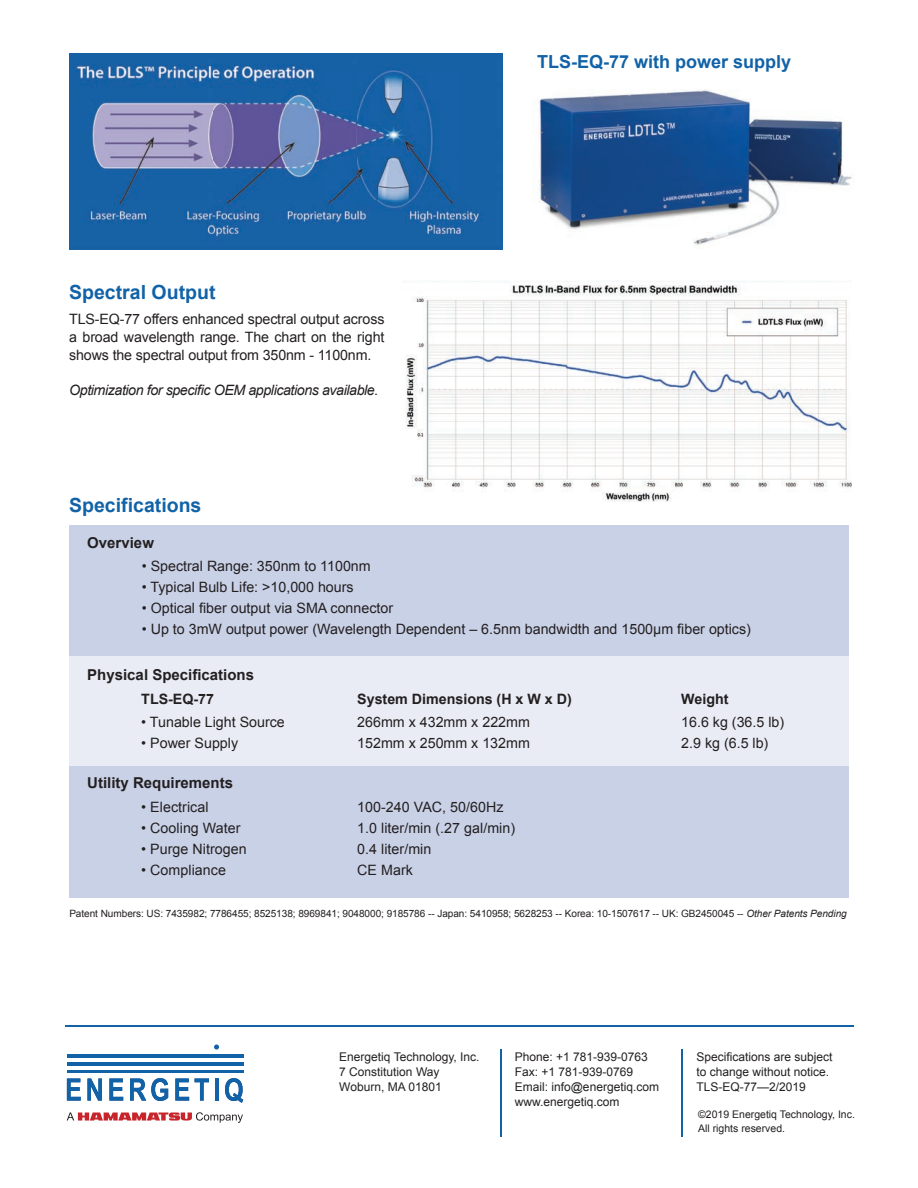
<style>
.page{position:relative;width:918px;height:1188px;background:#fff}
.page>*{position:absolute;margin:0;border:0;box-sizing:border-box;transform-origin:0 0}
.t1{font:700 19.5px "Arial";color:#1162a7}
.t2{font:700 18px "Arial";color:#1162a7}
.t3{font:700 15px "Arial";color:#231f20}
.t4{font:14.25px/18px "Arial";color:#231f20;text-align:justify}
.t5{font:italic 14.25px "Arial";letter-spacing:-.03em;color:#231f20}
.t6{font:700 14.25px "Arial";color:#231f20}
.t7{font:12px/15px "Arial";color:#231f20}
.t8{font:10.5px/13.5px "Arial";color:#231f20}
.t9{font:10.05px "Arial";letter-spacing:-.005em;color:#231f20}
.s1{font-style:italic}
</style>
<div class="page">
<div style="left:69px;top:525px;width:780px;height:373px;background:#c9d1e7"></div>
<div style="left:69px;top:656px;width:780px;height:110px;background:#e9ecf5"></div>
<img style="left:538px;top:90px;width:314px;height:155px">
<img style="left:69px;top:54px;width:433px;height:195px">
<img style="left:403px;top:281px;width:449px;height:220px">
<hr style="left:682px;top:1049px;width:1px;height:88px;background:#1162a7">
<hr style="left:501px;top:1049px;width:1px;height:88px;background:#1162a7">
<svg style="left:214px;top:1045px;width:5px;height:5px"></svg>
<svg style="left:67px;top:1079px;width:14px;height:22px"></svg>
<svg style="left:87px;top:1079px;width:15px;height:22px"></svg>
<svg style="left:109px;top:1079px;width:14px;height:22px"></svg>
<svg style="left:130px;top:1078px;width:38px;height:23px"></svg>
<svg style="left:175px;top:1079px;width:14px;height:22px"></svg>
<svg style="left:195px;top:1079px;width:14px;height:22px"></svg>
<hr style="left:215px;top:1079px;width:4px;height:22px;background:#1162a7">
<svg style="left:225px;top:1078px;width:18px;height:25px"></svg>
<hr style="left:67px;top:1071px;width:177px;height:2px;background:#1162a7">
<hr style="left:67px;top:1062px;width:177px;height:4px;background:#1162a7">
<hr style="left:67px;top:1054px;width:177px;height:3px;background:#1162a7">
<svg style="left:67px;top:1112px;width:176px;height:11px"></svg>
<hr style="left:66px;top:1025px;width:788px;height:2px;background:#1162a7">
<h1 class="t1" style="left:69px;top:279px;width:148px">Spectral Output</h1>
<p class="t4" style="left:69px;top:310px;width:317px">TLS-EQ-77 offers enhanced spectral output across a broad wavelength range. The chart on the right shows the spectral output from 350nm - 1100nm.</p>
<p class="t5" style="left:69px;top:381px;width:311px">Optimization for specific OEM applications available.</p>
<h1 class="t1" style="left:69px;top:492px;width:134px">Specifications</h1>
<p class="t3" style="left:87px;top:533px;width:68px">Overview</p>
<p class="t2" style="left:537px;top:50px;width:256px">TLS-EQ-77 with power supply</p>
<p class="t4" style="left:142px;top:558px;width:230px">• Spectral Range: 350nm to 1100nm</p>
<p class="t4" style="left:142px;top:579px;width:213px">• Typical Bulb Life: &gt;10,000 hours</p>
<p class="t4" style="left:142px;top:600px;width:253px">• Optical fiber output via SMA connector</p>
<p class="t4" style="left:142px;top:621px;width:611px">• Up to 3mW output power (Wavelength Dependent – 6.5nm bandwidth and 1500µm fiber optics)</p>
<p class="t3" style="left:87px;top:665px;width:168px">Physical Specifications</p>
<p class="t6" style="left:141px;top:690px;width:74px">TLS-EQ-77</p>
<p class="t6" style="left:357px;top:690px;width:216px">System Dimensions (H x W x D)</p>
<p class="t6" style="left:681px;top:690px;width:49px">Weight</p>
<p class="t4" style="left:141px;top:713px;width:145px">• Tunable Light Source</p>
<p class="t4" style="left:357px;top:713px;width:174px">266mm x 432mm x 222mm</p>
<p class="t4" style="left:681px;top:713px;width:104px">16.6 kg (36.5 lb)</p>
<p class="t4" style="left:141px;top:734px;width:98px">• Power Supply</p>
<p class="t4" style="left:357px;top:734px;width:174px">152mm x 250mm x 132mm</p>
<p class="t4" style="left:681px;top:734px;width:89px">2.9 kg (6.5 lb)</p>
<p class="t3" style="left:87px;top:773px;width:147px">Utility Requirements</p>
<p class="t4" style="left:141px;top:798px;width:69px">• Electrical</p>
<p class="t4" style="left:357px;top:798px;width:148px">100-240 VAC, 50/60Hz</p>
<p class="t4" style="left:141px;top:819px;width:101px">• Cooling Water</p>
<p class="t4" style="left:357px;top:819px;width:159px">1.0 liter/min (.27 gal/min)</p>
<p class="t4" style="left:141px;top:840px;width:107px">• Purge Nitrogen</p>
<p class="t4" style="left:357px;top:840px;width:76px">0.4 liter/min</p>
<p class="t4" style="left:141px;top:861px;width:86px">• Compliance</p>
<p class="t4" style="left:357px;top:861px;width:57px">CE Mark</p>
<p class="t9" style="left:69px;top:907px;width:779px">Patent Numbers: US: 7435982; 7786455; 8525138; 8969841; 9048000; 9185786 -- Japan: 5410958; 5628253 -- Korea: 10-1507617 -- UK: GB2450045 -- <span class="s1">Other Patents Pending</span></p>
<p class="t7" style="left:339px;top:1049px;width:142px">Energetiq Technology, Inc.<br>7 Constitution Way<br>Woburn, MA 01801</p>
<p class="t7" style="left:696px;top:1049px;width:138px">Specifications are subject to change without notice.<br>TLS-EQ-77—2/2019</p>
<p class="t8" style="left:698px;top:1108px;width:158px">©2019 Energetiq Technology, Inc.<br>All rights reserved.</p>
<p class="t7" style="left:515px;top:1049px;width:146px">Phone: +1 781-939-0763<br>Fax: +1 781-939-0769<br>Email: info@energetiq.com www.energetiq.com</p>
</div>
